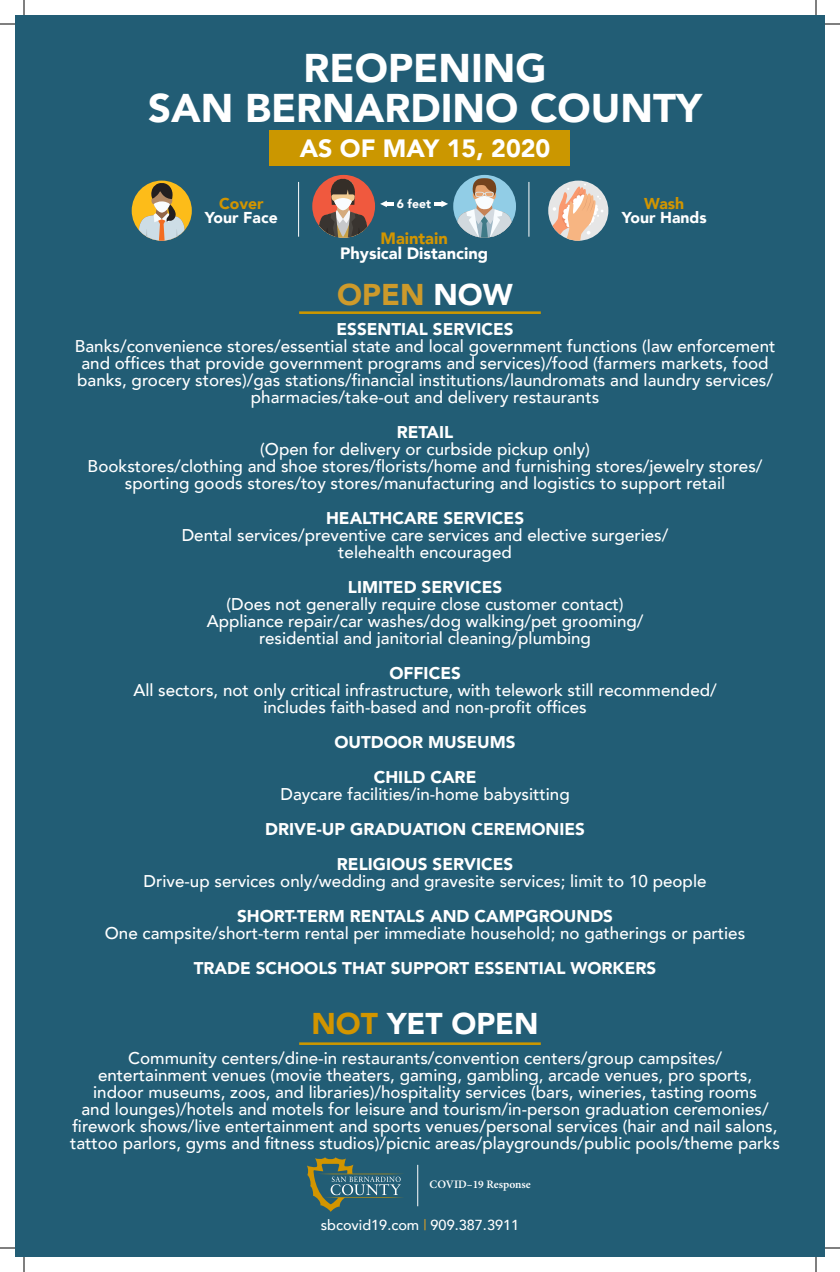
<style>
.page{position:relative;width:840px;height:1272px;background:#fff}
.page>*{position:absolute;margin:0;border:0;box-sizing:border-box;transform-origin:0 0}
.t1{font:900 40px "Avenir";color:#fff}
.t2{font:900 30px "Avenir";color:#fff}
.t3{font:900 30px "Avenir";color:#cd9a2b}
.t4{font:900 25px "Avenir";color:#fff}
.t5{font:500 17px/17px "Avenir";color:#fff;text-align:center}
.t6{font:900 17px "Avenir";color:#fff}
.t7{font:900 16.4px "Avenir";color:#fff}
.t8{font:900 16.4px "Avenir";color:#d29500}
.t9{font:900 15.7px "Avenir";color:#fff}
.t10{font:900 15.7px "Avenir";color:#d29500}
.t11{font:500 14.5px "Avenir";color:#fff}
.t12{font:900 12.2px "Avenir";color:#fff}
.t13{font:600 11.4px "Minion Pro";color:#fff}
.s1{color:#fff}
.s2{color:#d29500}
.s3{color:#cd9a2b}
</style>
<div class="page">
<div style="left:15px;top:15px;width:810px;height:1242px;background:#225d75"></div>
<div style="left:270px;top:131px;width:300px;height:35px;background:#cb9700"></div>
<hr style="left:299px;top:311px;width:242px;height:3px;background:#cb9700">
<svg style="left:307px;top:1157px;width:96px;height:55px"></svg>
<hr style="left:417px;top:1165px;width:1px;height:41px;background:#fff">
<hr style="left:298px;top:182px;width:1px;height:55px;background:#fff">
<hr style="left:528px;top:182px;width:1px;height:55px;background:#fff">
<div style="left:548px;top:181px;width:60px;height:60px;background:#e6e6e6;border-radius:50%"></div>
<svg style="left:548px;top:184px;width:55px;height:57px"></svg>
<div style="left:132px;top:181px;width:60px;height:60px;background:#fdbc19;border-radius:50%"></div>
<svg style="left:139px;top:183px;width:46px;height:58px"></svg>
<div style="left:453px;top:175px;width:63px;height:63px;background:#91cde6;border-radius:50%"></div>
<svg style="left:457px;top:178px;width:55px;height:60px"></svg>
<div style="left:312px;top:175px;width:63px;height:63px;background:#f0593e;border-radius:50%"></div>
<svg style="left:318px;top:175px;width:50px;height:63px"></svg>
<svg style="left:434px;top:201px;width:14px;height:6px"></svg>
<svg style="left:380px;top:201px;width:14px;height:6px"></svg>
<hr style="left:299px;top:1042px;width:242px;height:3px;background:#cb9700">
<svg style="left:0;top:23px;width:15px;height:2px"></svg>
<svg style="left:825px;top:23px;width:15px;height:2px"></svg>
<svg style="left:0;top:1247px;width:15px;height:2px"></svg>
<svg style="left:825px;top:1247px;width:15px;height:2px"></svg>
<svg style="left:23px;top:0;width:2px;height:15px"></svg>
<svg style="left:23px;top:1257px;width:2px;height:15px"></svg>
<svg style="left:815px;top:0;width:2px;height:15px"></svg>
<svg style="left:815px;top:1257px;width:2px;height:15px"></svg>
<p class="t1" style="left:304px;top:33px;width:244px">REOPENING</p>
<p class="t1" style="left:148px;top:73px;width:555px">SAN BERNARDINO COUNTY</p>
<p class="t4" style="left:300px;top:127px;width:252px">AS OF MAY 15, 2020</p>
<p class="t10" style="left:219px;top:190px;width:46px">Cover</p>
<p class="t9" style="left:205px;top:204px;width:74px">Your Face</p>
<p class="t12" style="left:397px;top:193px;width:36px">6 feet</p>
<p class="t8" style="left:381px;top:224px;width:69px">Maintain</p>
<p class="t7" style="left:340px;top:239px;width:149px">Physical Distancing</p>
<p class="t10" style="left:644px;top:190px;width:41px">Wash</p>
<p class="t9" style="left:622px;top:204px;width:87px">Your Hands</p>
<p class="t3" style="left:337px;top:269px;width:177px">OPEN <span class="s1">NOW</span></p>
<p class="t6" style="left:337px;top:315px;width:178px">ESSENTIAL SERVICES</p>
<p class="t5" style="left:75px;top:337px;width:702px">Banks/convenience stores/essential state and local government functions (law enforcement and offices that provide government programs and services)/food (farmers markets, food banks, grocery stores)/gas stations/financial institutions/laundromats and laundry services/ pharmacies/take-out and delivery restaurants</p>
<p class="t6" style="left:397px;top:418px;width:58px">RETAIL</p>
<p class="t5" style="left:260px;top:440px;width:331px">(Open for delivery or curbside pickup only)</p>
<p class="t5" style="left:88px;top:457px;width:676px">Bookstores/clothing and shoe stores/florists/home and furnishing stores/jewelry stores/</p>
<p class="t5" style="left:125px;top:474px;width:602px">sporting goods stores/toy stores/manufacturing and logistics to support retail</p>
<p class="t6" style="left:326px;top:504px;width:200px">HEALTHCARE SERVICES</p>
<p class="t5" style="left:182px;top:526px;width:488px">Dental services/preventive care services and elective surgeries/</p>
<p class="t5" style="left:338px;top:543px;width:175px">telehealth encouraged</p>
<p class="t6" style="left:348px;top:573px;width:156px">LIMITED SERVICES</p>
<p class="t5" style="left:226px;top:595px;width:399px">(Does not generally require close customer contact)</p>
<p class="t5" style="left:207px;top:612px;width:438px">Appliance repair/car washes/dog walking/pet grooming/</p>
<p class="t5" style="left:259px;top:629px;width:333px">residential and janitorial cleaning/plumbing</p>
<p class="t6" style="left:389px;top:659px;width:73px">OFFICES</p>
<p class="t5" style="left:133px;top:681px;width:585px">All sectors, not only critical infrastructure, with telework still recommended/</p>
<p class="t5" style="left:263px;top:698px;width:325px">includes faith-based and non-profit offices</p>
<p class="t6" style="left:334px;top:728px;width:183px">OUTDOOR MUSEUMS</p>
<p class="t6" style="left:374px;top:763px;width:104px">CHILD CARE</p>
<p class="t5" style="left:280px;top:785px;width:291px">Daycare facilities/in-home babysitting</p>
<p class="t6" style="left:265px;top:815px;width:321px">DRIVE-UP GRADUATION CEREMONIES</p>
<p class="t6" style="left:337px;top:850px;width:178px">RELIGIOUS SERVICES</p>
<p class="t5" style="left:144px;top:872px;width:564px">Drive-up services only/wedding and gravesite services; limit to 10 people</p>
<p class="t6" style="left:237px;top:902px;width:377px">SHORT-TERM RENTALS AND CAMPGROUNDS</p>
<p class="t5" style="left:105px;top:924px;width:642px">One campsite/short-term rental per immediate household; no gatherings or parties</p>
<p class="t6" style="left:194px;top:954px;width:464px">TRADE SCHOOLS THAT SUPPORT ESSENTIAL WORKERS</p>
<p class="t2" style="left:312px;top:998px;width:229px"><span class="s2">NOT</span> YET OPEN</p>
<p class="t5" style="left:128px;top:1049px;width:595px">Community centers/dine-in restaurants/convention centers/group campsites/</p>
<p class="t5" style="left:98px;top:1066px;width:656px">entertainment venues (movie theaters, gaming, gambling, arcade venues, pro sports,</p>
<p class="t5" style="left:70px;top:1083px;width:711px">indoor museums, zoos, and libraries)/hospitality services (bars, wineries, tasting rooms<br>and lounges)/hotels and motels for leisure and tourism/in-person graduation ceremonies/ firework shows/live entertainment and sports venues/personal services (hair and nail salons, tattoo parlors, gyms and fitness studios)/picnic areas/playgrounds/public pools/theme parks</p>
<p class="t13" style="left:430px;top:1177px;width:103px">COVID–19 Response</p>
<p class="t11" style="left:321px;top:1212px;width:200px">sbcovid19.com <span class="s3">|</span> 909.387.3911</p>
</div>
